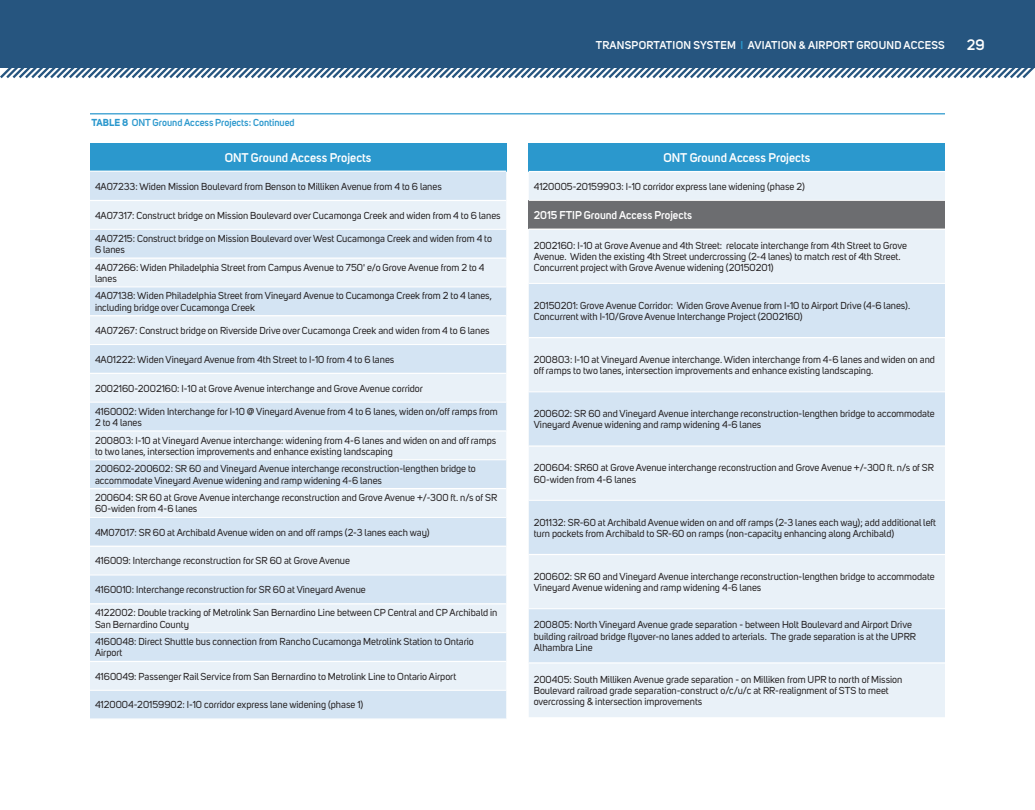
<style>
.page{position:relative;width:1035px;height:810px;background:#fff}
.page>*{position:absolute;margin:0;border:0;box-sizing:border-box;transform-origin:0 0}
.t1{font:600 15px "Uni Sans";color:#fff}
.Table_Column_Heading{font:600 12.5px "Uni Sans";color:#fff}
.Table_Row_Heading{font:600 11.25px "Uni Sans";letter-spacing:.015em;color:#fff}
.Table_BodyTextLeft{font:10px/11.2px "Uni Sans";color:#231f20}
.Table_TitleCont{font:600 10px "Uni Sans";color:#2b98cd}
.s1{font-weight:700}
.s2{color:#2b98cd}
</style>
<div class="page">
<div style="left:0;top:0;width:1035px;height:68px;background:#26557f"></div>
<svg style="left:0;top:68px;width:1035px;height:11px"></svg>
<div style="left:90px;top:143px;width:416px;height:28px;background:#2b98cd"></div>
<div style="left:90px;top:172px;width:416px;height:546px;background:#d4e4f3"></div>
<svg style="left:90px;top:201px;width:416px;height:489px;background:#dfebf5"></svg>
<hr style="left:90px;top:200px;width:416px;height:1px;background:#fff">
<hr style="left:90px;top:257px;width:416px;height:2px;background:#fff">
<hr style="left:90px;top:315px;width:416px;height:1px;background:#fff">
<hr style="left:90px;top:373px;width:416px;height:1px;background:#fff">
<hr style="left:90px;top:430px;width:416px;height:2px;background:#fff">
<hr style="left:90px;top:488px;width:416px;height:1px;background:#fff">
<hr style="left:90px;top:546px;width:416px;height:1px;background:#fff">
<hr style="left:90px;top:603px;width:416px;height:1px;background:#fff">
<hr style="left:90px;top:661px;width:416px;height:1px;background:#fff">
<hr style="left:90px;top:229px;width:416px;height:1px;background:#fff">
<hr style="left:90px;top:287px;width:416px;height:1px;background:#fff">
<hr style="left:90px;top:344px;width:416px;height:1px;background:#fff">
<hr style="left:90px;top:402px;width:416px;height:1px;background:#fff">
<hr style="left:90px;top:460px;width:416px;height:1px;background:#fff">
<hr style="left:90px;top:517px;width:416px;height:1px;background:#fff">
<hr style="left:90px;top:575px;width:416px;height:1px;background:#fff">
<hr style="left:90px;top:632px;width:416px;height:1px;background:#fff">
<hr style="left:90px;top:690px;width:416px;height:1px;background:#fff">
<div style="left:529px;top:143px;width:416px;height:29px;background:#2b98cd"></div>
<div style="left:529px;top:172px;width:416px;height:545px;background:#e9f1f8"></div>
<div style="left:529px;top:200px;width:416px;height:29px;background:#6c6d70"></div>
<svg style="left:529px;top:284px;width:416px;height:378px;background:#dde9f5"></svg>
<hr style="left:529px;top:171px;width:416px;height:1px;background:#fff">
<hr style="left:529px;top:229px;width:416px;height:1px;background:#fff">
<hr style="left:529px;top:337px;width:416px;height:1px;background:#fff">
<hr style="left:529px;top:445px;width:416px;height:2px;background:#fff">
<hr style="left:529px;top:554px;width:416px;height:1px;background:#fff">
<hr style="left:529px;top:662px;width:416px;height:2px;background:#fff">
<hr style="left:529px;top:200px;width:416px;height:1px;background:#fff">
<hr style="left:529px;top:283px;width:416px;height:1px;background:#fff">
<hr style="left:529px;top:392px;width:416px;height:1px;background:#fff">
<hr style="left:529px;top:500px;width:416px;height:1px;background:#fff">
<hr style="left:529px;top:609px;width:416px;height:1px;background:#fff">
<hr style="left:90px;top:113px;width:855px;height:1px;background:#2b98cd">
<p class="Table_TitleCont" style="left:92px;top:115px;width:205px"><span class="s1">TABLE 8</span> ONT Ground Access Projects: Continued</p>
<p class="Table_Column_Heading" style="left:225px;top:148px;width:148px">ONT Ground Access Projects</p>
<p class="Table_BodyTextLeft" style="left:95px;top:181px;width:348px">4A07233: Widen Mission Boulevard from Benson to Milliken Avenue from 4 to 6 lanes</p>
<p class="Table_BodyTextLeft" style="left:95px;top:210px;width:407px">4A07317: Construct bridge on Mission Boulevard over Cucamonga Creek and widen from 4 to 6 lanes</p>
<p class="Table_BodyTextLeft" style="left:95px;top:233px;width:399px">4A07215: Construct bridge on Mission Boulevard over West Cucamonga Creek and widen from 4 to<br>6 lanes</p>
<p class="Table_BodyTextLeft" style="left:95px;top:262px;width:391px">4A07266: Widen Philadelphia Street from Campus Avenue to 750' e/o Grove Avenue from 2 to 4 lanes</p>
<p class="Table_BodyTextLeft" style="left:95px;top:291px;width:398px">4A07138: Widen Philadelphia Street from Vineyard Avenue to Cucamonga Creek from 2 to 4 lanes, including bridge over Cucamonga Creek</p>
<p class="Table_BodyTextLeft" style="left:95px;top:325px;width:396px">4A07267: Construct bridge on Riverside Drive over Cucamonga Creek and widen from 4 to 6 lanes</p>
<p class="Table_BodyTextLeft" style="left:95px;top:354px;width:301px">4A01222: Widen Vineyard Avenue from 4th Street to I-10 from 4 to 6 lanes</p>
<p class="Table_BodyTextLeft" style="left:95px;top:383px;width:330px">2002160-2002160: I-10 at Grove Avenue interchange and Grove Avenue corridor</p>
<p class="Table_BodyTextLeft" style="left:95px;top:406px;width:404px">4160002: Widen Interchange for I-10 @ Vineyard Avenue from 4 to 6 lanes, widen on/off ramps from<br>2 to 4 lanes</p>
<p class="Table_BodyTextLeft" style="left:95px;top:435px;width:403px">200803: I-10 at Vineyard Avenue interchange: widening from 4-6 lanes and widen on and off ramps to two lanes, intersection improvements and enhance existing landscaping</p>
<p class="Table_BodyTextLeft" style="left:95px;top:463px;width:382px">200602-200602: SR 60 and Vineyard Avenue interchange reconstruction-lengthen bridge to accommodate Vineyard Avenue widening and ramp widening 4-6 lanes</p>
<p class="Table_BodyTextLeft" style="left:95px;top:492px;width:404px">200604: SR 60 at Grove Avenue interchange reconstruction and Grove Avenue +/-300 ft. n/s of SR<br>60-widen from 4-6 lanes</p>
<p class="Table_BodyTextLeft" style="left:95px;top:527px;width:336px">4M07017: SR 60 at Archibald Avenue widen on and off ramps (2-3 lanes each way)</p>
<p class="Table_BodyTextLeft" style="left:95px;top:555px;width:257px">416009: Interchange reconstruction for SR 60 at Grove Avenue</p>
<p class="Table_BodyTextLeft" style="left:95px;top:584px;width:272px">4160010: Interchange reconstruction for SR 60 at Vineyard Avenue</p>
<p class="Table_BodyTextLeft" style="left:95px;top:607px;width:404px">4122002: Double tracking of Metrolink San Bernardino Line between CP Central and CP Archibald in<br>San Bernardino County</p>
<p class="Table_BodyTextLeft" style="left:95px;top:636px;width:380px">4160048: Direct Shuttle bus connection from Rancho Cucamonga Metrolink Station to Ontario<br>Airport</p>
<p class="Table_BodyTextLeft" style="left:95px;top:671px;width:363px">4160049: Passenger Rail Service from San Bernardino to Metrolink Line to Ontario Airport</p>
<p class="Table_BodyTextLeft" style="left:95px;top:699px;width:270px">4120004-20159902: I-10 corridor express lane widening (phase 1)</p>
<p class="Table_Row_Heading" style="left:596px;top:37px;width:351px">TRANSPORTATION SYSTEM <span class="s2">I</span> AVIATION &amp; AIRPORT GROUND ACCESS</p>
<h1 class="t1" style="left:967px;top:34px;width:19px">29</h1>
<p class="Table_Column_Heading" style="left:663px;top:149px;width:148px">ONT Ground Access Projects</p>
<p class="Table_BodyTextLeft" style="left:534px;top:181px;width:273px">4120005-20159903: I-10 corridor express lane widening (phase 2)</p>
<p class="Table_Row_Heading" style="left:534px;top:207px;width:160px">2015 FTIP Ground Access Projects</p>
<p class="Table_BodyTextLeft" style="left:534px;top:240px;width:375px">2002160: I-10 at Grove Avenue and 4th Street: relocate interchange from 4th Street to Grove<br>Avenue. Widen the existing 4th Street undercrossing (2-4 lanes) to match rest of 4th Street.<br>Concurrent project with Grove Avenue widening (20150201)</p>
<p class="Table_BodyTextLeft" style="left:534px;top:300px;width:378px">20150201: Grove Avenue Corridor: Widen Grove Avenue from I-10 to Airport Drive (4-6 lanes).<br>Concurrent with I-10/Grove Avenue Interchange Project (2002160)</p>
<p class="Table_BodyTextLeft" style="left:534px;top:354px;width:403px">200803: I-10 at Vineyard Avenue interchange. Widen interchange from 4-6 lanes and widen on and off ramps to two lanes, intersection improvements and enhance existing landscaping.</p>
<p class="Table_BodyTextLeft" style="left:534px;top:408px;width:403px">200602: SR 60 and Vineyard Avenue interchange reconstruction-lengthen bridge to accommodate<br>Vineyard Avenue widening and ramp widening 4-6 lanes</p>
<p class="Table_BodyTextLeft" style="left:534px;top:462px;width:402px">200604: SR60 at Grove Avenue interchange reconstruction and Grove Avenue +/-300 ft. n/s of SR<br>60-widen from 4-6 lanes</p>
<p class="Table_BodyTextLeft" style="left:534px;top:517px;width:404px">201132: SR-60 at Archibald Avenue widen on and off ramps (2-3 lanes each way); add additional left turn pockets from Archibald to SR-60 on ramps (non-capacity enhancing along Archibald)</p>
<p class="Table_BodyTextLeft" style="left:534px;top:571px;width:403px">200602: SR 60 and Vineyard Avenue interchange reconstruction-lengthen bridge to accommodate<br>Vineyard Avenue widening and ramp widening 4-6 lanes</p>
<p class="Table_BodyTextLeft" style="left:534px;top:619px;width:384px">200805: North Vineyard Avenue grade separation - between Holt Boulevard and Airport Drive building railroad bridge flyover-no lanes added to arterials. The grade separation is at the UPRR<br>Alhambra Line</p>
<p class="Table_BodyTextLeft" style="left:534px;top:674px;width:370px">200405: South Milliken Avenue grade separation - on Milliken from UPR to north of Mission<br>Boulevard railroad grade separation-construct o/c/u/c at RR-realignment of STS to meet overcrossing &amp; intersection improvements</p>
</div>
